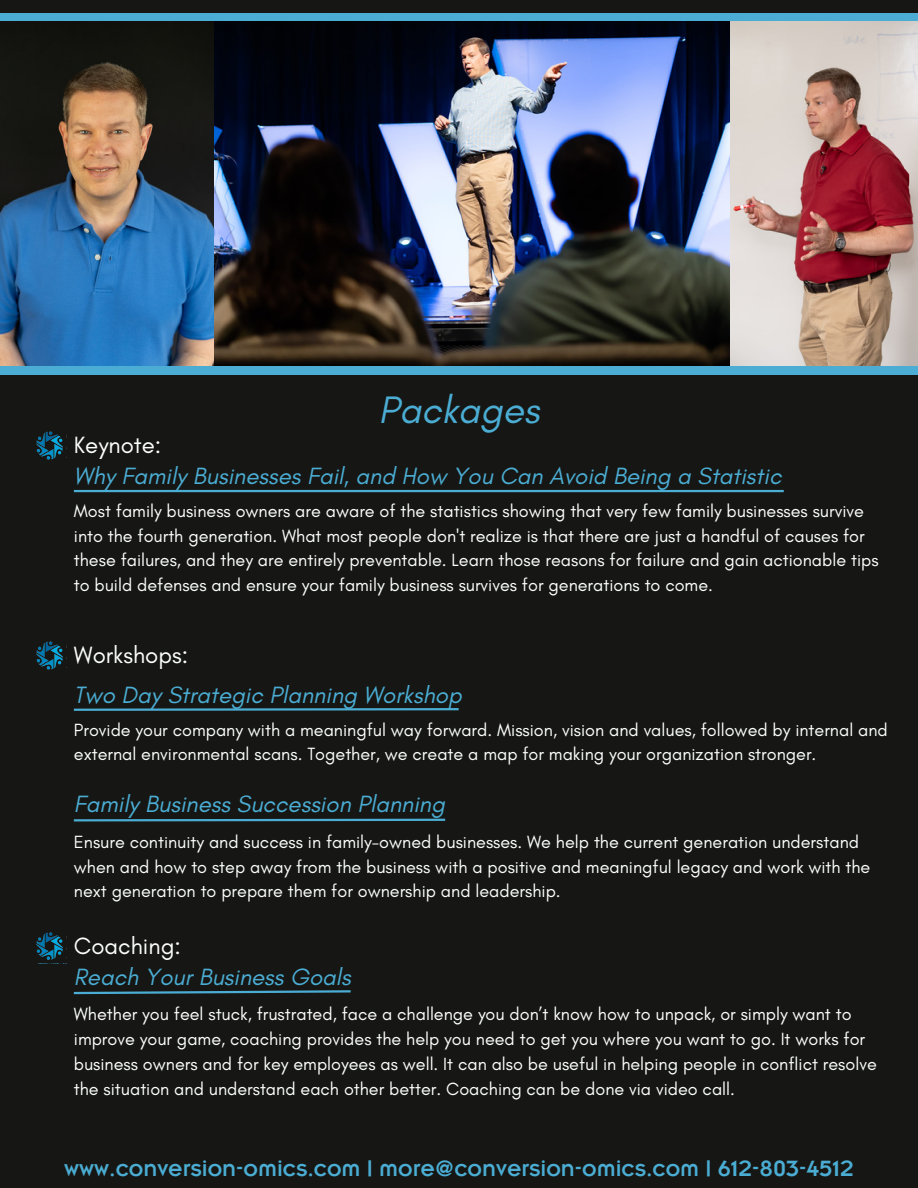
<style>
.page{position:relative;width:918px;height:1188px;background:#161714}
.page>*{position:absolute;margin:0;border:0;box-sizing:border-box;transform-origin:0 0}
.t1{font:italic 39px "Glacial Indifference";color:#4badd4}
.t2{font:24.45px "Insignia LT Pro";color:#4badd4}
.t3{font:italic 24px "Glacial Indifference";color:#4badd4}
.t4{font:24px "Glacial Indifference";color:#fcfefe}
.t5{font:18px/24.8px "Glacial Indifference";color:#fcfefe}
</style>
<div class="page">
<div style="left:0;top:13px;width:918px;height:361px;background:#4badd4"></div>
<img style="left:0;top:22px;width:918px;height:344px">
<hr style="left:74px;top:490px;width:710px;height:2px;background:#4badd4">
<img style="left:36px;top:431px;width:31px;height:29px">
<svg style="left:73px;top:708px;width:386px;height:3px"></svg>
<img style="left:36px;top:641px;width:31px;height:29px">
<svg style="left:73px;top:818px;width:373px;height:4px"></svg>
<img style="left:36px;top:932px;width:31px;height:28px">
<svg style="left:73px;top:990px;width:278px;height:5px"></svg>
<h1 class="t1" style="left:378px;top:386px;width:163px">Packages</h1>
<h3 class="t4" style="left:74px;top:430px;width:89px">Keynote:</h3>
<h3 class="t3" style="left:74px;top:461px;width:709px">Why Family Businesses Fail, and How You Can Avoid Being a Statistic</h3>
<p class="t5" style="left:74px;top:498px;width:806px">Most family business owners are aware of the statistics showing that very few family businesses survive into the fourth generation. What most people don't realize is that there are just a handful of causes for these failures, and they are entirely preventable. Learn those reasons for failure and gain actionable tips to build defenses and ensure your family business survives for generations to come.</p>
<h3 class="t4" style="left:74px;top:640px;width:116px">Workshops:</h3>
<h3 class="t3" style="left:74px;top:680px;width:389px">Two Day Strategic Planning Workshop</h3>
<p class="t5" style="left:74px;top:717px;width:816px">Provide your company with a meaningful way forward. Mission, vision and values, followed by internal and external environmental scans. Together, we create a map for making your organization stronger.</p>
<h3 class="t3" style="left:74px;top:789px;width:373px">Family Business Succession Planning</h3>
<p class="t5" style="left:74px;top:829px;width:798px">Ensure continuity and success in family-owned businesses. We help the current generation understand when and how to step away from the business with a positive and meaningful legacy and work with the next generation to prepare them for ownership and leadership.</p>
<h3 class="t4" style="left:74px;top:931px;width:109px">Coaching:</h3>
<h3 class="t3" style="left:74px;top:962px;width:278px">Reach Your Business Goals</h3>
<p class="t5" style="left:74px;top:1002px;width:804px">Whether you feel stuck, frustrated, face a challenge you don’t know how to unpack, or simply want to improve your game, coaching provides the help you need to get you where you want to go. It works for business owners and for key employees as well. It can also be useful in helping people in conflict resolve the situation and understand each other better. Coaching can be done via video call.</p>
<h2 class="t2" style="left:64px;top:1160px;width:791px">www.conversion-omics.com | more@conversion-omics.com | 612-803-4512</h2>
</div>
